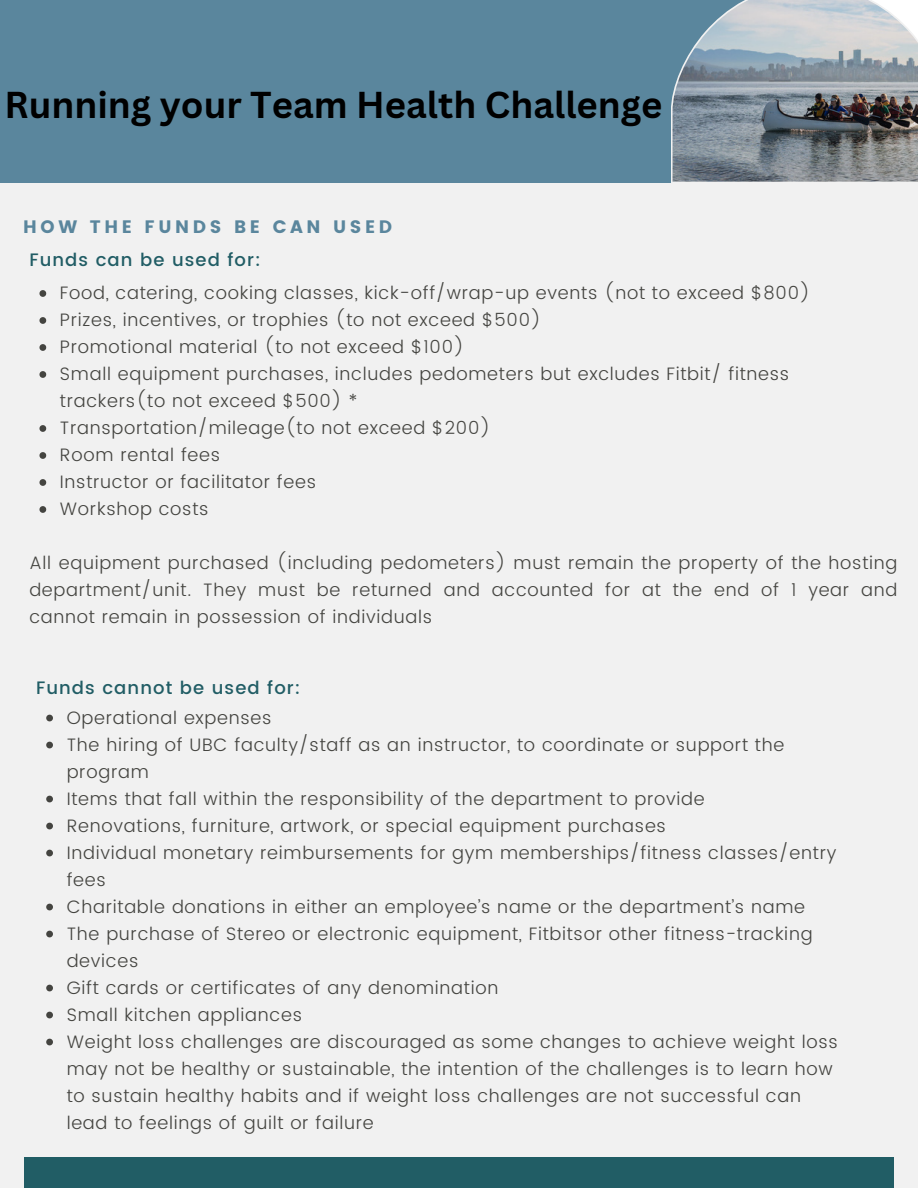
<style>
.page{position:relative;width:918px;height:1188px;background:#fff}
.page>*{position:absolute;margin:0;border:0;box-sizing:border-box;transform-origin:0 0}
.t1{font:700 36.45px "Canva Sans";color:#000}
.t2{font:300 18px/27px "Poppins";letter-spacing:.04em;color:#444440}
.t3{font:500 18px "Poppins";letter-spacing:.06em;color:#215d65}
.t4{font:18px "Poppins";letter-spacing:.2em;color:#5a869d}
</style>
<div class="page">
<div style="left:0;top:0;width:808px;height:183px;background:#5a869d"></div>
<div style="left:0;top:183px;width:918px;height:1005px;background:#f1f1f1"></div>
<svg style="left:671px;top:0;width:247px;height:183px;background:#8e979f"></svg>
<div style="left:24px;top:1157px;width:870px;height:31px;background:#215d65"></div>
<svg style="left:39px;top:290px;width:7px;height:7px"></svg>
<svg style="left:39px;top:317px;width:7px;height:7px"></svg>
<svg style="left:39px;top:344px;width:7px;height:7px"></svg>
<svg style="left:39px;top:371px;width:7px;height:7px"></svg>
<svg style="left:39px;top:425px;width:7px;height:7px"></svg>
<svg style="left:39px;top:452px;width:7px;height:7px"></svg>
<svg style="left:39px;top:479px;width:7px;height:7px"></svg>
<svg style="left:39px;top:506px;width:7px;height:7px"></svg>
<svg style="left:46px;top:715px;width:7px;height:6px"></svg>
<svg style="left:46px;top:742px;width:7px;height:6px"></svg>
<svg style="left:46px;top:796px;width:7px;height:6px"></svg>
<svg style="left:46px;top:823px;width:7px;height:6px"></svg>
<svg style="left:46px;top:850px;width:7px;height:6px"></svg>
<svg style="left:46px;top:904px;width:7px;height:6px"></svg>
<svg style="left:46px;top:931px;width:7px;height:6px"></svg>
<svg style="left:46px;top:985px;width:7px;height:6px"></svg>
<svg style="left:46px;top:1012px;width:7px;height:6px"></svg>
<svg style="left:46px;top:1039px;width:7px;height:6px"></svg>
<p class="t1" style="left:4px;top:79px;width:660px">Running your Team Health Challenge</p>
<p class="t4" style="left:23px;top:216px;width:370px">HOW THE FUNDS BE CAN USED</p>
<p class="t3" style="left:29px;top:249px;width:233px">Funds can be used for:</p>
<p class="t2" style="left:60px;top:279px;width:752px">Food, catering, cooking classes, kick-off/wrap-up events (not to exceed $800)</p>
<h2 class="t2" style="left:60px;top:306px;width:483px">Prizes, incentives, or trophies (to not exceed $500)</h2>
<h3 class="t2" style="left:60px;top:333px;width:406px">Promotional material (to not exceed $100)</h3>
<p class="t2" style="left:60px;top:360px;width:731px">Small equipment purchases, includes pedometers but excludes Fitbit/ fitness trackers(to not exceed $500) *</p>
<p class="t2" style="left:60px;top:414px;width:432px">Transportation/mileage(to not exceed $200)</p>
<p class="t2" style="left:60px;top:441px;width:162px">Room rental fees</p>
<p class="t2" style="left:60px;top:468px;width:258px">Instructor or facilitator fees</p>
<p class="t2" style="left:60px;top:495px;width:150px">Workshop costs</p>
<p class="t2" style="left:29px;top:549px;width:870px;text-align:justify">All equipment purchased (including pedometers) must remain the property of the hosting department/unit. They must be returned and accounted for at the end of 1 year and cannot remain in possession of individuals</p>
<p class="t3" style="left:36px;top:677px;width:266px">Funds cannot be used for:</p>
<p class="t2" style="left:67px;top:704px;width:206px">Operational expenses</p>
<h3 class="t2" style="left:67px;top:731px;width:719px">The hiring of UBC faculty/staff as an instructor, to coordinate or support the program</h3>
<p class="t2" style="left:67px;top:785px;width:640px">Items that fall within the responsibility of the department to provide</p>
<p class="t2" style="left:67px;top:812px;width:601px">Renovations, furniture, artwork, or special equipment purchases</p>
<p class="t2" style="left:67px;top:839px;width:771px">Individual monetary reimbursements for gym memberships/fitness classes/entry fees</p>
<p class="t2" style="left:67px;top:893px;width:740px">Charitable donations in either an employee’s name or the department’s name</p>
<p class="t2" style="left:67px;top:920px;width:747px">The purchase of Stereo or electronic equipment, Fitbitsor other fitness-tracking devices</p>
<p class="t2" style="left:67px;top:974px;width:433px">Gift cards or certificates of any denomination</p>
<p class="t2" style="left:67px;top:1001px;width:237px">Small kitchen appliances</p>
<p class="t2" style="left:67px;top:1028px;width:773px">Weight loss challenges are discouraged as some changes to achieve weight loss may not be healthy or sustainable, the intention of the challenges is to learn how to sustain healthy habits and if weight loss challenges are not successful can lead to feelings of guilt or failure</p>
</div>
